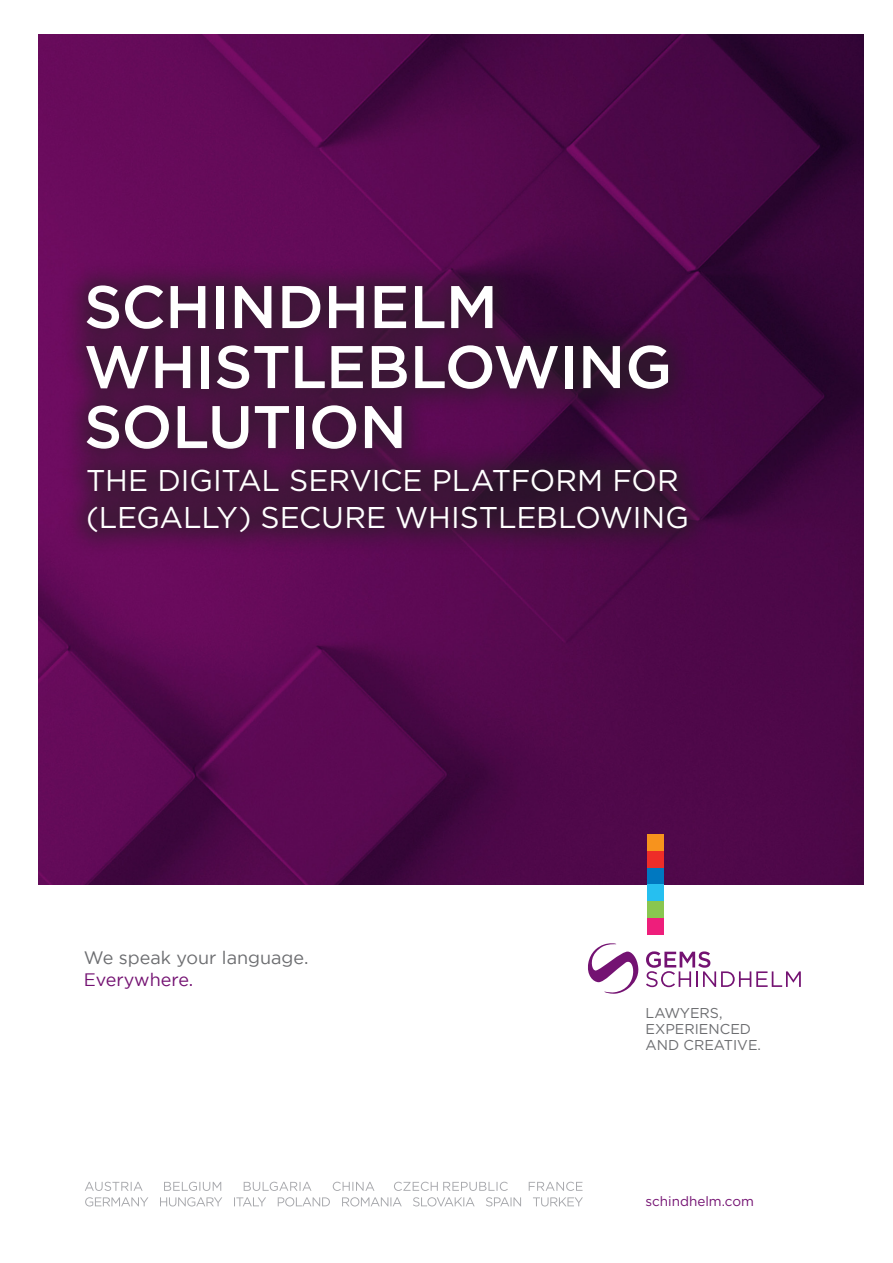
<style>
.page{position:relative;width:893px;height:1263px;background:#fff}
.page>*{position:absolute;margin:0;border:0;box-sizing:border-box;transform-origin:0 0}
.t1{font:60px/60px "Gotham HTF Medium 2";letter-spacing:-.01em;color:#fff}
.t2{font:30px/37.5px "Gotham HTF";letter-spacing:-.005em;color:#fff}
.t3{font:18px "Gotham";color:#6c6d70}
.t4{font:18px "Gotham";color:#741272}
.t5{font:14.25px/16.2px "Gotham HTF";color:#6c6d70}
.t6{font:13.5px "Gotham HTF";color:#741272}
</style>
<div class="page">
<svg style="left:85px;top:1197px;width:498px;height:9px"></svg>
<svg style="left:85px;top:1182px;width:497px;height:9px"></svg>
<img style="left:38px;top:34px;width:825px;height:850px">
<div style="left:60px;top:259px;width:635px;height:216px;background:#231f20;opacity:.6"></div>
<div style="left:61px;top:442px;width:653px;height:116px;background:#231f20;opacity:.6"></div>
<div style="left:647px;top:834px;width:17px;height:17px;background:#f7931d"></div>
<div style="left:647px;top:851px;width:17px;height:17px;background:#ee2d28"></div>
<div style="left:647px;top:868px;width:17px;height:16px;background:#0078c0"></div>
<div style="left:647px;top:884px;width:17px;height:17px;background:#26bff0"></div>
<div style="left:647px;top:901px;width:17px;height:17px;background:#89c650"></div>
<div style="left:647px;top:918px;width:17px;height:17px;background:#ee1e7b"></div>
<svg style="left:588px;top:943px;width:51px;height:51px"></svg>
<svg style="left:646px;top:951px;width:155px;height:36px"></svg>
<h1 class="t1" style="left:84px;top:275px;width:590px">SCHINDHELM<br>WHISTLEBLOWING<br>SOLUTION</h1>
<p class="t2" style="left:86px;top:461px;width:604px">THE DIGITAL SERVICE PLATFORM FOR (LEGALLY) SECURE WHISTLEBLOWING</p>
<p class="t3" style="left:84px;top:948px;width:226px">We speak your language.</p>
<p class="t4" style="left:84px;top:969px;width:111px">Everywhere.</p>
<p class="t5" style="left:645px;top:1004px;width:117px">LAWYERS,<br>EXPERIENCED<br>AND CREATIVE.</p>
<p class="t6" style="left:645px;top:1194px;width:110px">schindhelm.com</p>
</div>
